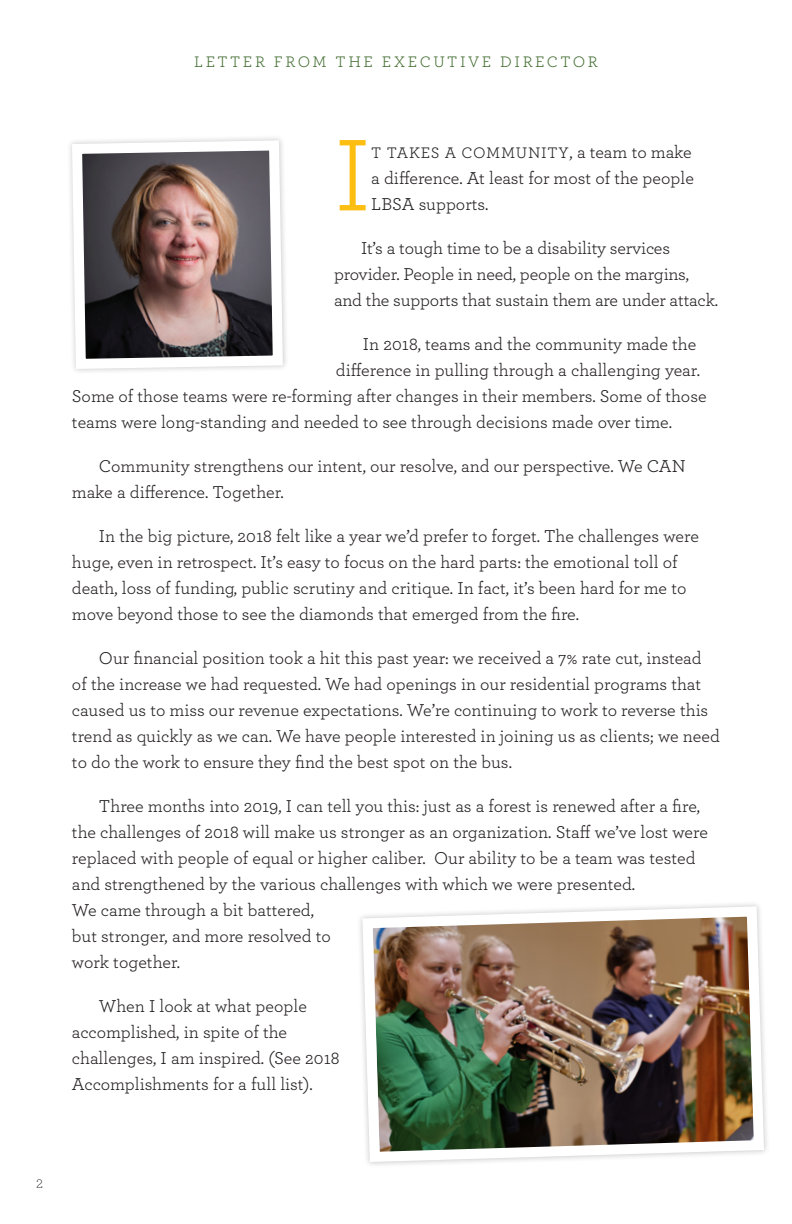
<style>
.page{position:relative;width:792px;height:1224px;background:#fff}
.page>*{position:absolute;margin:0;border:0;box-sizing:border-box;transform-origin:0 0}
.t1{font:107px "Archer";color:#fdbe12}
.t2{font:18px/26px "Archer";color:#231f20}
.t3{font:16px "Archer";letter-spacing:.16em;color:#467035}
.t4{font:16px "Archer";letter-spacing:.04em;color:#231f20}
.t5{font:300 13px "Archer";color:#231f20}
.s1{font-size:18px}
</style>
<div class="page">
<img style="left:70px;top:138px;width:216px;height:234px">
<img style="left:360px;top:904px;width:407px;height:261px">
<p class="t3" style="left:194px;top:50px;width:405px">LETTER FROM THE EXECUTIVE DIRECTOR</p>
<h1 class="t1" style="left:334px;top:101px;width:39px">I</h1>
<p class="t4" style="left:371px;top:142px;width:322px">T TAKES A COMMUNITY<span class="s1">, a team to make</span></p>
<p class="t2" style="left:371px;top:165px;width:324px">a difference. At least for most of the people<br>LBSA supports.</p>
<p class="t2" style="left:334px;top:235px;width:386px;text-indent:27px">It’s a tough time to be a disability services provider. People in need, people on the margins, and the supports that sustain them are under attack.</p>
<p class="t2" style="left:363px;top:331px;width:335px">In 2018, teams and the community made the</p>
<p class="t2" style="left:336px;top:357px;width:365px">difference in pulling through a challenging year.</p>
<p class="t2" style="left:72px;top:382px;width:636px">Some of those teams were re-forming after changes in their members. Some of those</p>
<p class="t2" style="left:72px;top:408px;width:602px">teams were long-standing and needed to see through decisions made over time.</p>
<p class="t2" style="left:72px;top:452px;width:615px;text-indent:27px">Community strengthens our intent, our resolve, and our perspective. We CAN make a difference. Together.</p>
<p class="t2" style="left:72px;top:522px;width:629px;text-indent:27px">In the big picture, 2018 felt like a year we’d prefer to forget. The challenges were huge, even in retrospect. It’s easy to focus on the hard parts: the emotional toll of death, loss of funding, public scrutiny and critique. In fact, it’s been hard for me to move beyond those to see the diamonds that emerged from the fire.</p>
<p class="t2" style="left:72px;top:644px;width:649px;text-indent:27px">Our financial position took a hit this past year: we received a 7% rate cut, instead of the increase we had requested. We had openings in our residential programs that caused us to miss our revenue expectations. We’re continuing to work to reverse this trend as quickly as we can. We have people interested in joining us as clients; we need to do the work to ensure they find the best spot on the bus.</p>
<p class="t2" style="left:72px;top:792px;width:637px;text-indent:27px">Three months into 2019, I can tell you this: just as a forest is renewed after a fire, the challenges of 2018 will make us stronger as an organization. Staff we’ve lost were replaced with people of equal or higher caliber. Our ability to be a team was tested and strengthened by the various challenges with which we were presented.<br>We came through a bit battered,<br>but stronger, and more resolved to<br>work together.</p>
<p class="t2" style="left:72px;top:992px;width:269px;text-indent:27px">When I look at what people accomplished, in spite of the challenges, I am inspired. (See 2018<br>Accomplishments for a full list).</p>
<p class="t5" style="left:36px;top:1175px;width:8px">2</p>
</div>
